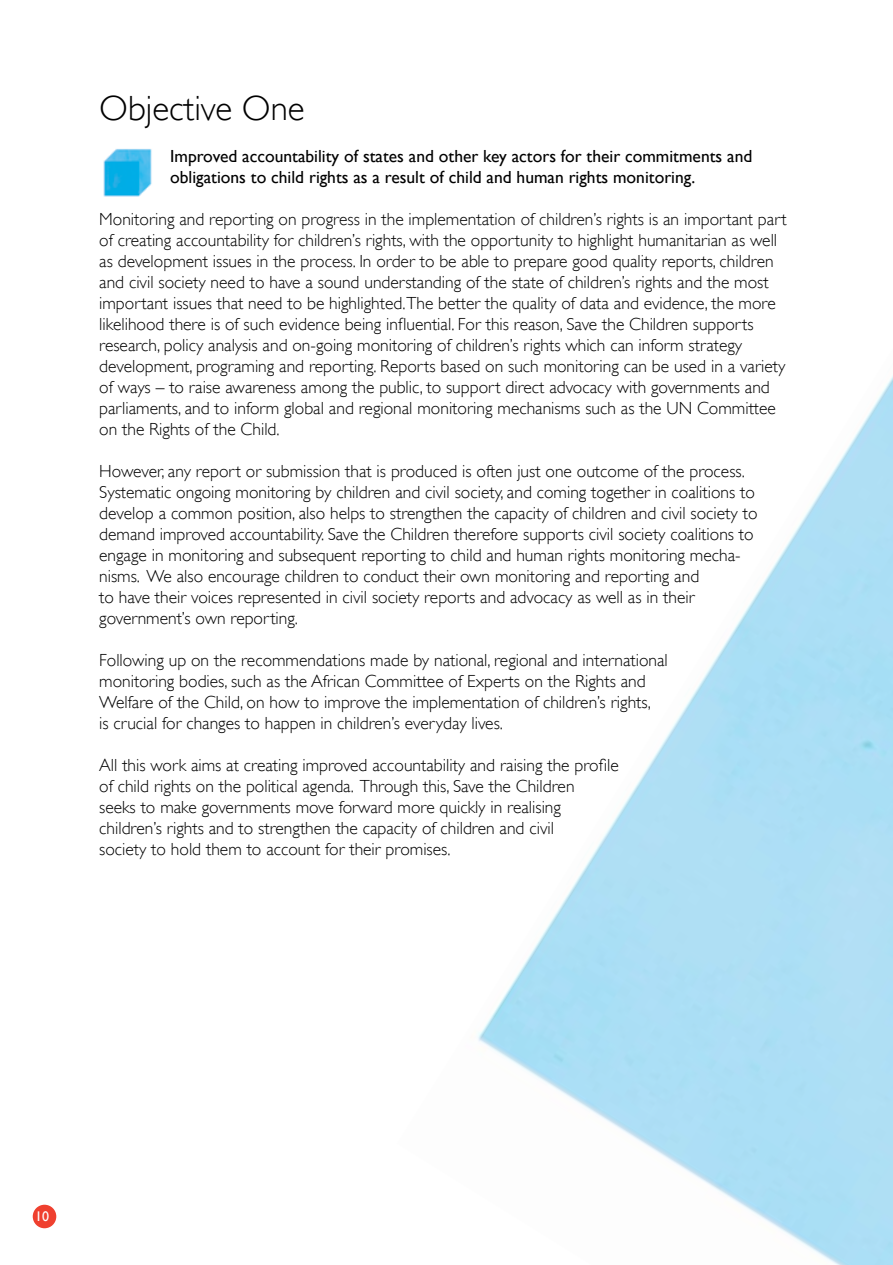
<style>
.page{position:relative;width:893px;height:1265px;background:#fff}
.page>*{position:absolute;margin:0;border:0;box-sizing:border-box;transform-origin:0 0}
.t1{font:300 35px "Gill Sans";color:#000}
.t2{font:300 17.5px/21px "Gill Sans";color:#000}
.t3{font:17.5px/21px "Gill Sans";color:#000}
.t4{font:14px "Gill Sans";color:#fff}
</style>
<div class="page">
<img style="left:478px;top:375px;width:415px;height:890px">
<img style="left:103px;top:148px;width:49px;height:49px">
<div style="left:34px;top:1206px;width:21px;height:21px;background:#ef402f;border-radius:50%"></div>
<div style="left:33px;top:1205px;width:23px;height:23px;border:2px solid #ef402f;border-radius:50%"></div>
<h1 class="t1" style="left:99px;top:88px;width:207px">Objective One</h1>
<p class="t3" style="left:170px;top:145px;width:584px">Improved accountability of states and other key actors for their commitments and obligations to child rights as a result of child and human rights monitoring.</p>
<p class="t2" style="left:99px;top:208px;width:689px">Monitoring and reporting on progress in the implementation of children’s rights is an important part of creating accountability for children’s rights, with the opportunity to highlight humanitarian as well as development issues in the process. I n order to be able to prepare good quality reports, children and civil society need to have a sound understanding of the state of children’s rights and the most important issues that need to be highlighted.The better the quality of data and evidence, the more likelihood there is of such evidence being influential.For this reason, Save the Children supports research, policy analysis and on-going monitoring of children’s rights which can inform strategy development, programing and reporting. Reports based on such monitoring can be used in a variety of ways – to raise awareness among the public, to support direct advocacy with governments and parliaments, and to inform global and regional monitoring mechanisms such as the UN Committee on the Rights of the Child.</p>
<p class="t2" style="left:99px;top:460px;width:660px">However, any report or submission that is produced is often just one outcome of the process.<br>Systematic ongoing monitoring by children and civil society, and coming together in coalitions to develop a common position, also helps to strengthen the capacity of children and civil society to demand improved accountability. Save the Children therefore supports civil society coalitions to engage in monitoring and subsequent reporting to child and human rights monitoring mecha&shy;nisms. We also encourage children to conduct their own monitoring and reporting and<br>to have their voices represented in civil society reports and advocacy as well as in their government’s own reporting.</p>
<p class="t2" style="left:99px;top:649px;width:570px">Following up on the recommendations made by national, regional and international monitoring bodies, such as the African Committee of Experts on the Rights and Welfare of the Child, on how to improve the implementation of children’s rights,<br>is crucial for changes to happen in children’s everyday lives.</p>
<p class="t2" style="left:99px;top:754px;width:521px">All this work aims at creating improved accountability and raising the profile of child rights on the political agenda. Through this, Save the Children<br>seeks to make governments move forward more quickly in realising children’s rights and to strengthen the capacity of children and civil<br>society to hold them to account for their promises.</p>
<p class="t4" style="left:35px;top:1208px;width:15px">10</p>
<p class="t4" style="left:40px;top:1208px;width:15px">10</p>
</div>
